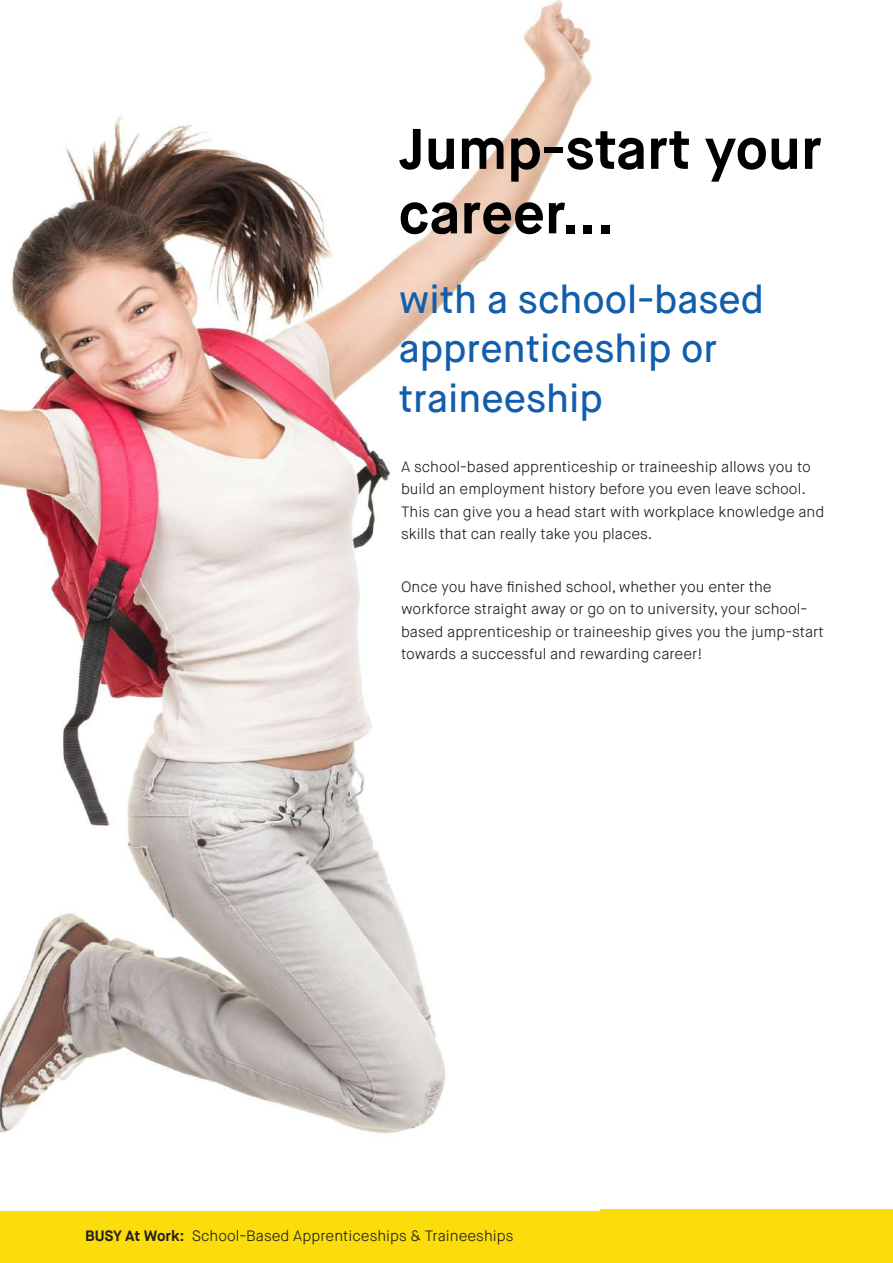
<style>
.page{position:relative;width:893px;height:1263px;background:#fff}
.page>*{position:absolute;margin:0;border:0;box-sizing:border-box;transform-origin:0 0}
.t1{font:700 57px/64.5px "Maison Neue";color:#000}
.t2{font:500 39px/49.5px "Maison Neue";color:#135eab}
.t3{font:300 15px/22.5px "Maison Neue";color:#231f20}
.s1{font-weight:700}
</style>
<div class="page">
<div style="left:0;top:1210px;width:893px;height:53px;background:#fadd0b"></div>
<img style="left:0;top:0;width:592px;height:1134px">
<h1 class="t1" style="left:399px;top:117px;width:425px">Jump-start your career...</h1>
<h2 class="t2" style="left:399px;top:275px;width:367px">with a school-based apprenticeship or traineeship</h2>
<p class="t3" style="left:401px;top:456px;width:425px">A school-based apprenticeship or traineeship allows you to build an employment history before you even leave school.<br>This can give you a head start with workplace knowledge and skills that can really take you places.</p>
<p class="t3" style="left:401px;top:575px;width:424px">Once you have finished school, whether you enter the workforce straight away or go on to university, your school&shy;based apprenticeship or traineeship gives you the jump-start towards a successful and rewarding career!</p>
<p class="t3" style="left:85px;top:1225px;width:430px"><span class="s1">BUSY At Work:</span> School-Based Apprenticeships &amp; Traineeships</p>
</div>
